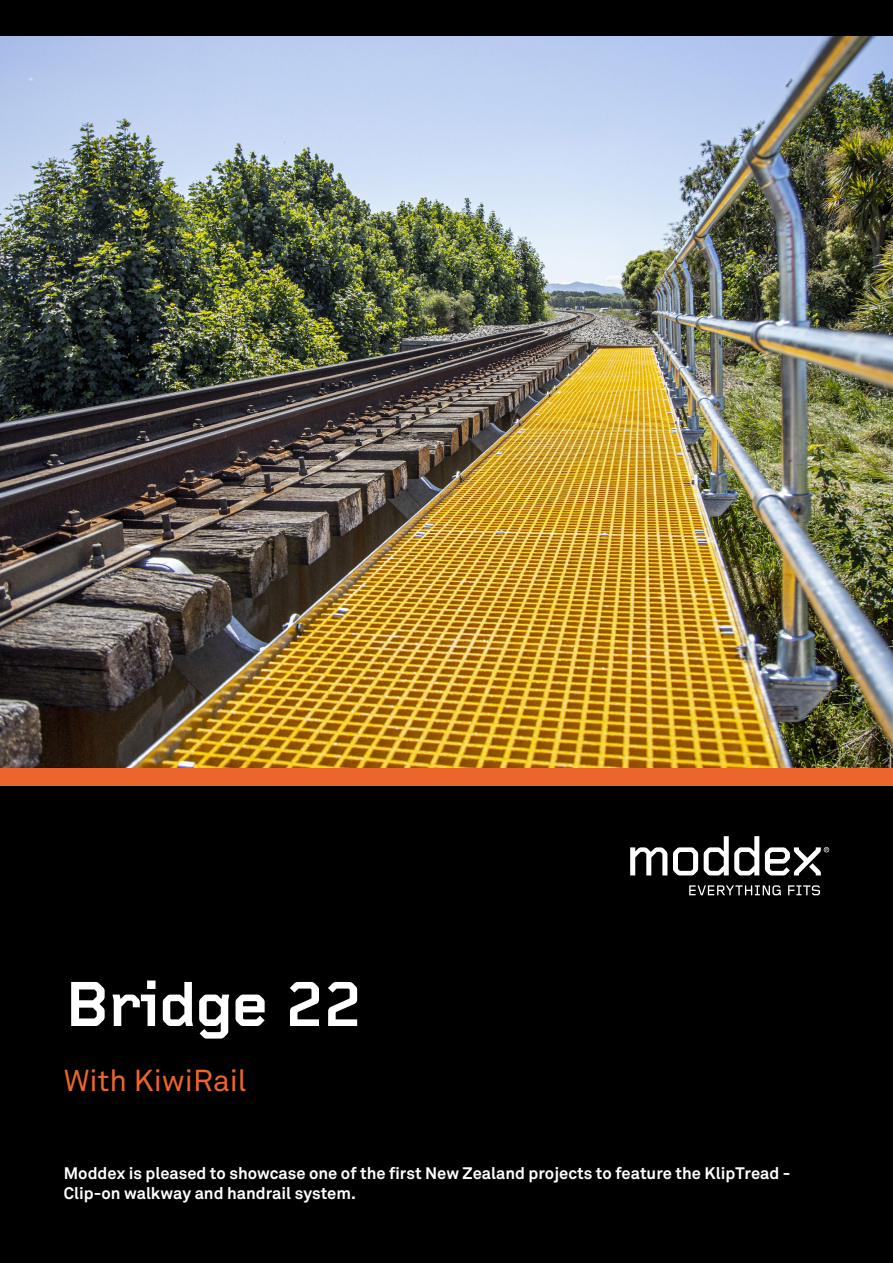
<style>
.page{position:relative;width:893px;height:1263px;background:#000}
.page>*{position:absolute;margin:0;border:0;box-sizing:border-box;transform-origin:0 0}
.t1{font:700 66px "Foundry Gridnik";letter-spacing:-.03em;color:#fff}
.t2{font:30px "Akkurat";color:#ec652d}
.t3{font:700 16.5px/19.8px "Akkurat";color:#fff}
</style>
<div class="page">
<svg style="left:630px;top:836px;width:199px;height:39px"></svg>
<svg style="left:689px;top:885px;width:92px;height:10px"></svg>
<svg style="left:788px;top:885px;width:32px;height:10px"></svg>
<img style="left:0;top:36px;width:893px;height:732px">
<div style="left:0;top:768px;width:893px;height:18px;background:#ec652d"></div>
<h1 class="t1" style="left:64px;top:968px;width:300px">Bridge 22</h1>
<h2 class="t2" style="left:64px;top:1062px;width:184px">With KiwiRail</h2>
<p class="t3" style="left:64px;top:1164px;width:728px">Moddex is pleased to showcase one of the first New Zealand projects to feature the KlipTread -<br>Clip-on walkway and handrail system.</p>
</div>
